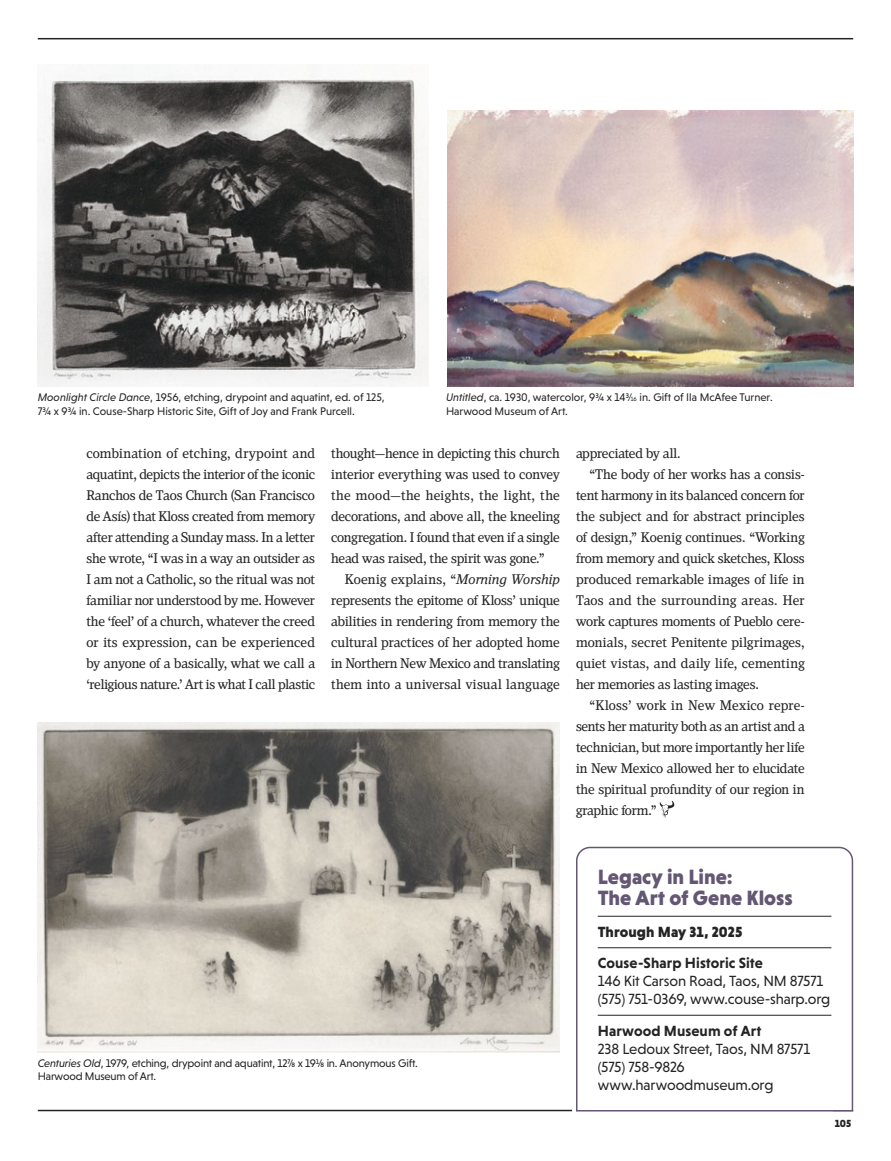
<style>
.page{position:relative;width:891px;height:1161px;background:#fff}
.page>*{position:absolute;margin:0;border:0;box-sizing:border-box;transform-origin:0 0}
.t1{font:900 21px/21px "Niveau Grotesk";color:#645773}
.t2{font:15px/18px "Niveau Grotesk";letter-spacing:-.01em;color:#242424}
.t3{font:700 15px "Niveau Grotesk";letter-spacing:.01em;color:#242424}
.t4{font:900 15px "Niveau Grotesk";letter-spacing:.005em;color:#242424}
.t5{font:14.2px/21px "Viroqua";color:#242424;text-align:justify}
.t6{font:14.2px "Viroqua";letter-spacing:.025em;color:#242424}
.t7{font:14.2px "Viroqua";letter-spacing:.02em;color:#242424}
.t8{font:14.2px "Viroqua";letter-spacing:-.02em;color:#242424}
.t9{font:11.2px/13.6px "Niveau Grotesk";letter-spacing:-.005em;color:#242424}
.t10{font:900 10.4px "Niveau Grotesk";color:#242424}
.s1{font-style:italic}
.s2{font-size:6px}
</style>
<div class="page">
<hr style="left:38px;top:1110px;width:534px;height:1px;background:#242424">
<hr style="left:38px;top:38px;width:815px;height:1px;background:#242424">
<svg style="left:660px;top:801px;width:14px;height:17px"></svg>
<svg style="left:576px;top:846px;width:278px;height:266px"></svg>
<img style="left:447px;top:111px;width:406px;height:275px">
<img style="left:38px;top:64px;width:391px;height:322px">
<img style="left:38px;top:722px;width:522px;height:330px">
<p class="t9" style="left:38px;top:390px;width:348px"><span class="s1">Moonlight Circle Dance</span>, 1956, etching, drypoint and aquatint, ed. of 125,<br>7¾ x 9¾ in. Couse-Sharp Historic Site, Gift of Joy and Frank Purcell.</p>
<p class="t9" style="left:446px;top:390px;width:328px"><span class="s1">Untitled</span>, ca. 1930, watercolor, 9¾ x 143⁄<span class="s2">16</span> in. Gift of Ila McAfee Turner.<br>Harwood Museum of Art.</p>
<p class="t5" style="left:86px;top:442px;width:230px">combination of etching, drypoint and aquatint, depicts the interior of the iconic Ranchos de Taos Church (San Francisco de Asís) that Kloss created from memory after attending a Sunday mass. In a letter she wrote, “I was in a way an outsider as I am not a Catholic, so the ritual was not familiar nor understood by me. However the ‘feel’ of a church, whatever the creed or its expression, can be experienced by anyone of a basically, what we call a ‘religious nature.’ Art is what I call plastic</p>
<p class="t5" style="left:331px;top:442px;width:230px">thought—hence in depicting this church interior everything was used to convey the mood—the heights, the light, the decorations, and above all, the kneeling congregation. I found that even if a single head was raised, the spirit was gone.”</p>
<p class="t5" style="left:331px;top:568px;width:230px;text-indent:13px">Koenig explains, “<span class="s1">Morning Worship </span>represents the epitome of Kloss’ unique abilities in rendering from memory the cultural practices of her adopted home in Northern New Mexico and translating them into a universal visual language</p>
<p class="t5" style="left:576px;top:442px;width:106px">appreciated by all.</p>
<p class="t5" style="left:589px;top:463px;width:217px">“The body of her works has a consis-</p>
<p class="t5" style="left:576px;top:484px;width:230px">tent harmony in its balanced concern for</p>
<p class="t5" style="left:576px;top:505px;width:230px">the subject and for abstract principles</p>
<p class="t5" style="left:576px;top:526px;width:230px">of design,” Koenig continues. “Working</p>
<p class="t5" style="left:576px;top:547px;width:230px">from memory and quick sketches, Kloss</p>
<p class="t5" style="left:576px;top:568px;width:230px">produced remarkable images of life in</p>
<p class="t7" style="left:576px;top:590px;width:230px">Taos and the surrounding areas. Her</p>
<p class="t5" style="left:576px;top:610px;width:230px">work captures moments of Pueblo cere-</p>
<p class="t5" style="left:576px;top:631px;width:230px">monials, secret Penitente pilgrimages,</p>
<p class="t6" style="left:576px;top:653px;width:230px">quiet vistas, and daily life, cementing</p>
<p class="t5" style="left:576px;top:673px;width:184px">her memories as lasting images.</p>
<p class="t5" style="left:589px;top:694px;width:217px">“Kloss’ work in New Mexico repre-</p>
<p class="t5" style="left:576px;top:715px;width:230px">sents her maturity both as an artist and a</p>
<p class="t5" style="left:576px;top:736px;width:230px">technician, but more importantly her life</p>
<p class="t5" style="left:576px;top:757px;width:230px">in New Mexico allowed her to elucidate</p>
<p class="t5" style="left:576px;top:778px;width:230px">the spiritual profundity of our region in</p>
<p class="t8" style="left:576px;top:800px;width:82px">graphic form.”</p>
<p class="t9" style="left:38px;top:1056px;width:382px"><span class="s1">Centuries Old</span>, 1979, etching, drypoint and aquatint, 127⁄8 x 191⁄8 in. Anonymous Gift.<br>Harwood Museum of Art.</p>
<h1 class="t1" style="left:598px;top:866px;width:197px">Legacy in Line:<br>The Art of Gene Kloss</h1>
<p class="t4" style="left:598px;top:923px;width:146px">Through May 31, 2025</p>
<p class="t3" style="left:598px;top:955px;width:167px">Couse-Sharp Historic Site</p>
<p class="t2" style="left:598px;top:972px;width:234px">146 Kit Carson Road, Taos, NM 87571 (575) 751-0369, www.couse-sharp.org</p>
<p class="t3" style="left:598px;top:1022px;width:165px">Harwood Museum of Art</p>
<p class="t2" style="left:598px;top:1040px;width:214px">238 Ledoux Street, Taos, NM 87571 (575) 758-9826 www.harwoodmuseum.org</p>
<p class="t10" style="left:835px;top:1118px;width:18px">105</p>
</div>
